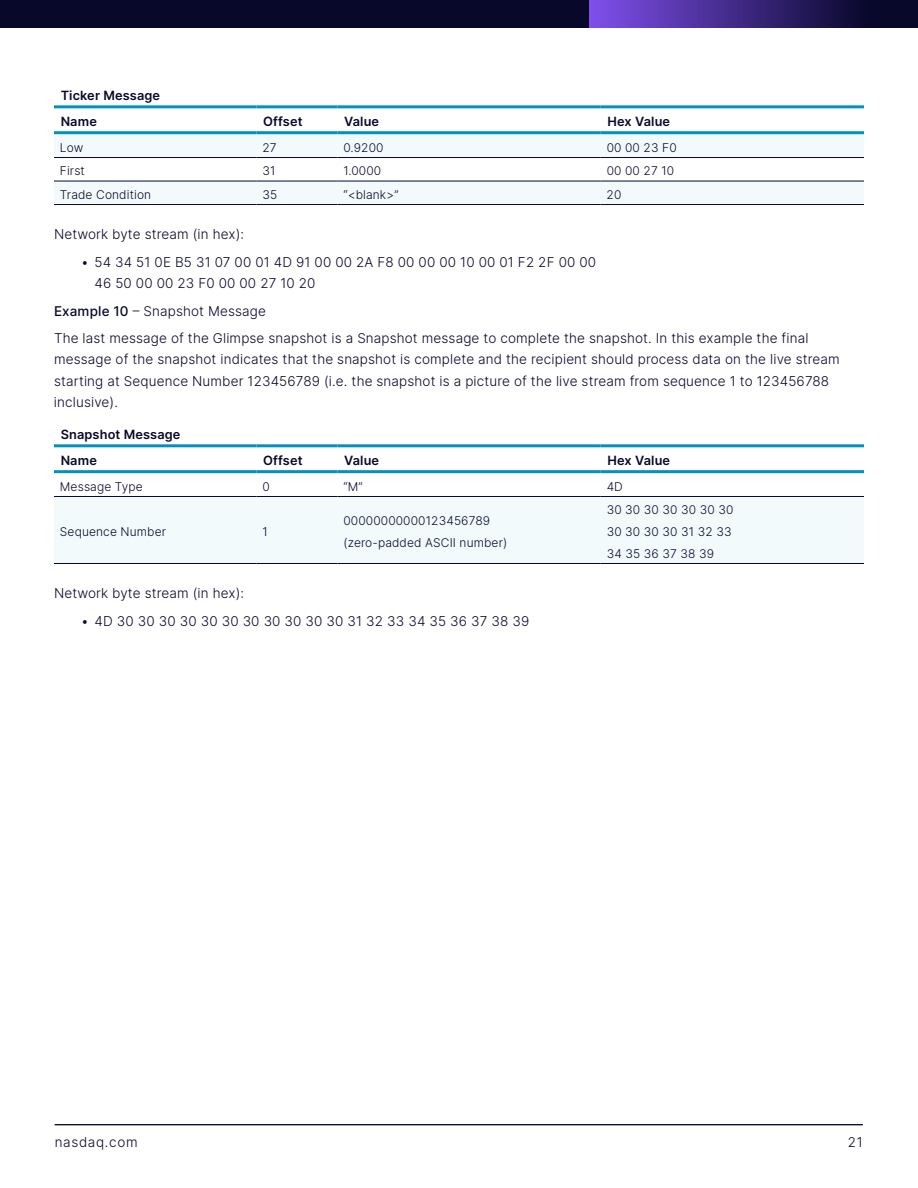
<style>
.page{position:relative;width:918px;height:1188px;background:#fff}
.page>*{position:absolute;margin:0;border:0;box-sizing:border-box;transform-origin:0 0}
.t1{font:300 13.5px/21px "Inter";letter-spacing:.01em;color:#08082a}
.t2{font:300 13.5px "Inter";letter-spacing:.05em;color:#08082a}
.t3{font:12.75px/25.8px "Inter";letter-spacing:.01em;color:#08082a}
.t4{font:300 12px/21.8px "Inter";letter-spacing:.01em;color:#08082a}
.s1{font-weight:400}
</style>
<div class="page">
<hr style="left:55px;top:1124px;width:808px;height:1px;background:#08082a">
<div style="left:0;top:0;width:918px;height:28px;background:#08082a"></div>
<svg style="left:589px;top:0;width:265px;height:28px;background:#472d90"></svg>
<svg style="left:54px;top:134px;width:810px;height:70px;fill:#f2fafc"></svg>
<hr style="left:54px;top:105px;width:202px;height:3px;background:#0092bc">
<hr style="left:256px;top:105px;width:82px;height:3px;background:#0092bc">
<hr style="left:338px;top:105px;width:263px;height:3px;background:#0092bc">
<hr style="left:601px;top:105px;width:263px;height:3px;background:#0092bc">
<hr style="left:54px;top:131px;width:202px;height:3px;background:#0092bc">
<hr style="left:256px;top:131px;width:82px;height:3px;background:#0092bc">
<hr style="left:338px;top:131px;width:263px;height:3px;background:#0092bc">
<hr style="left:601px;top:131px;width:263px;height:3px;background:#0092bc">
<hr style="left:54px;top:157px;width:202px;height:1px;background:#08082a">
<hr style="left:256px;top:157px;width:82px;height:1px;background:#08082a">
<hr style="left:338px;top:157px;width:263px;height:1px;background:#08082a">
<hr style="left:601px;top:157px;width:263px;height:1px;background:#08082a">
<hr style="left:54px;top:181px;width:202px;height:1px;background:#08082a">
<hr style="left:256px;top:181px;width:82px;height:1px;background:#08082a">
<hr style="left:338px;top:181px;width:263px;height:1px;background:#08082a">
<hr style="left:601px;top:181px;width:263px;height:1px;background:#08082a">
<hr style="left:54px;top:204px;width:202px;height:1px;background:#08082a">
<hr style="left:256px;top:204px;width:82px;height:1px;background:#08082a">
<hr style="left:338px;top:204px;width:263px;height:1px;background:#08082a">
<hr style="left:601px;top:204px;width:263px;height:1px;background:#08082a">
<div style="left:54px;top:497px;width:810px;height:66px;background:#f2fafc"></div>
<hr style="left:54px;top:444px;width:202px;height:3px;background:#0092bc">
<hr style="left:256px;top:444px;width:82px;height:3px;background:#0092bc">
<hr style="left:338px;top:444px;width:263px;height:3px;background:#0092bc">
<hr style="left:601px;top:444px;width:263px;height:3px;background:#0092bc">
<hr style="left:54px;top:470px;width:202px;height:3px;background:#0092bc">
<hr style="left:256px;top:470px;width:82px;height:3px;background:#0092bc">
<hr style="left:338px;top:470px;width:263px;height:3px;background:#0092bc">
<hr style="left:601px;top:470px;width:263px;height:3px;background:#0092bc">
<hr style="left:54px;top:496px;width:202px;height:1px;background:#08082a">
<hr style="left:256px;top:496px;width:82px;height:1px;background:#08082a">
<hr style="left:338px;top:496px;width:263px;height:1px;background:#08082a">
<hr style="left:601px;top:496px;width:263px;height:1px;background:#08082a">
<hr style="left:54px;top:563px;width:202px;height:1px;background:#08082a">
<hr style="left:256px;top:563px;width:82px;height:1px;background:#08082a">
<hr style="left:338px;top:563px;width:263px;height:1px;background:#08082a">
<hr style="left:601px;top:563px;width:263px;height:1px;background:#08082a">
<p class="t3" style="left:61px;top:82px;width:101px">Ticker Message<br>Name</p>
<p class="t3" style="left:263px;top:108px;width:41px">Offset</p>
<p class="t3" style="left:344px;top:108px;width:36px">Value</p>
<p class="t3" style="left:607px;top:108px;width:64px">Hex Value</p>
<p class="t4" style="left:60px;top:136px;width:25px">Low</p>
<p class="t4" style="left:262px;top:136px;width:16px">27</p>
<p class="t4" style="left:343px;top:136px;width:42px">0.9200</p>
<p class="t4" style="left:607px;top:136px;width:72px">00 00 23 F0</p>
<p class="t4" style="left:60px;top:160px;width:27px">First</p>
<p class="t4" style="left:262px;top:160px;width:15px">31</p>
<p class="t4" style="left:343px;top:160px;width:39px">1.0000</p>
<p class="t4" style="left:607px;top:160px;width:69px">00 00 27 10</p>
<p class="t4" style="left:60px;top:183px;width:93px">Trade Condition</p>
<p class="t4" style="left:262px;top:183px;width:16px">35</p>
<p class="t4" style="left:343px;top:183px;width:57px">“&lt;blank&gt;”</p>
<p class="t4" style="left:607px;top:183px;width:16px">20</p>
<p class="t1" style="left:54px;top:224px;width:192px">Network byte stream (in hex):</p>
<p class="t1" style="left:94px;top:251px;width:503px;text-indent:-14px">• 54 34 51 0E B5 31 07 00 01 4D 91 00 00 2A F8 00 00 00 10 00 01 F2 2F 00 00<br>46 50 00 00 23 F0 00 00 27 10 20</p>
<p class="t1" style="left:54px;top:297px;width:756px;line-height:27.8px"><span class="s1">Example 10</span> – Snapshot Message<br>The last message of the Glimpse snapshot is a Snapshot message to complete the snapshot. In this example the final</p>
<p class="t1" style="left:54px;top:349px;width:787px">message of the snapshot indicates that the snapshot is complete and the recipient should process data on the live stream starting at Sequence Number 123456789 (i.e. the snapshot is a picture of the live stream from sequence 1 to 123456788 inclusive).</p>
<p class="t3" style="left:61px;top:421px;width:121px">Snapshot Message<br>Name</p>
<p class="t3" style="left:263px;top:447px;width:41px">Offset</p>
<p class="t3" style="left:344px;top:447px;width:36px">Value</p>
<p class="t3" style="left:607px;top:447px;width:64px">Hex Value</p>
<p class="t4" style="left:60px;top:475px;width:84px">Message Type</p>
<p class="t4" style="left:262px;top:475px;width:9px">0</p>
<p class="t4" style="left:343px;top:475px;width:21px">“M”</p>
<p class="t4" style="left:607px;top:475px;width:18px">4D</p>
<p class="t4" style="left:60px;top:520px;width:108px">Sequence Number</p>
<p class="t4" style="left:262px;top:520px;width:7px">1</p>
<p class="t4" style="left:343px;top:510px;width:165px">00000000000123456789 (zero-padded ASCII number)</p>
<p class="t4" style="left:607px;top:499px;width:128px">30 30 30 30 30 30 30<br>30 30 30 30 31 32 33<br>34 35 36 37 38 39</p>
<p class="t1" style="left:54px;top:583px;width:192px">Network byte stream (in hex):</p>
<p class="t1" style="left:81px;top:610px;width:450px">• 4D 30 30 30 30 30 30 30 30 30 30 30 31 32 33 34 35 36 37 38 39</p>
<p class="t2" style="left:55px;top:1133px;width:84px">nasdaq.com</p>
<p class="t1" style="left:848px;top:1132px;width:16px">21</p>
</div>
